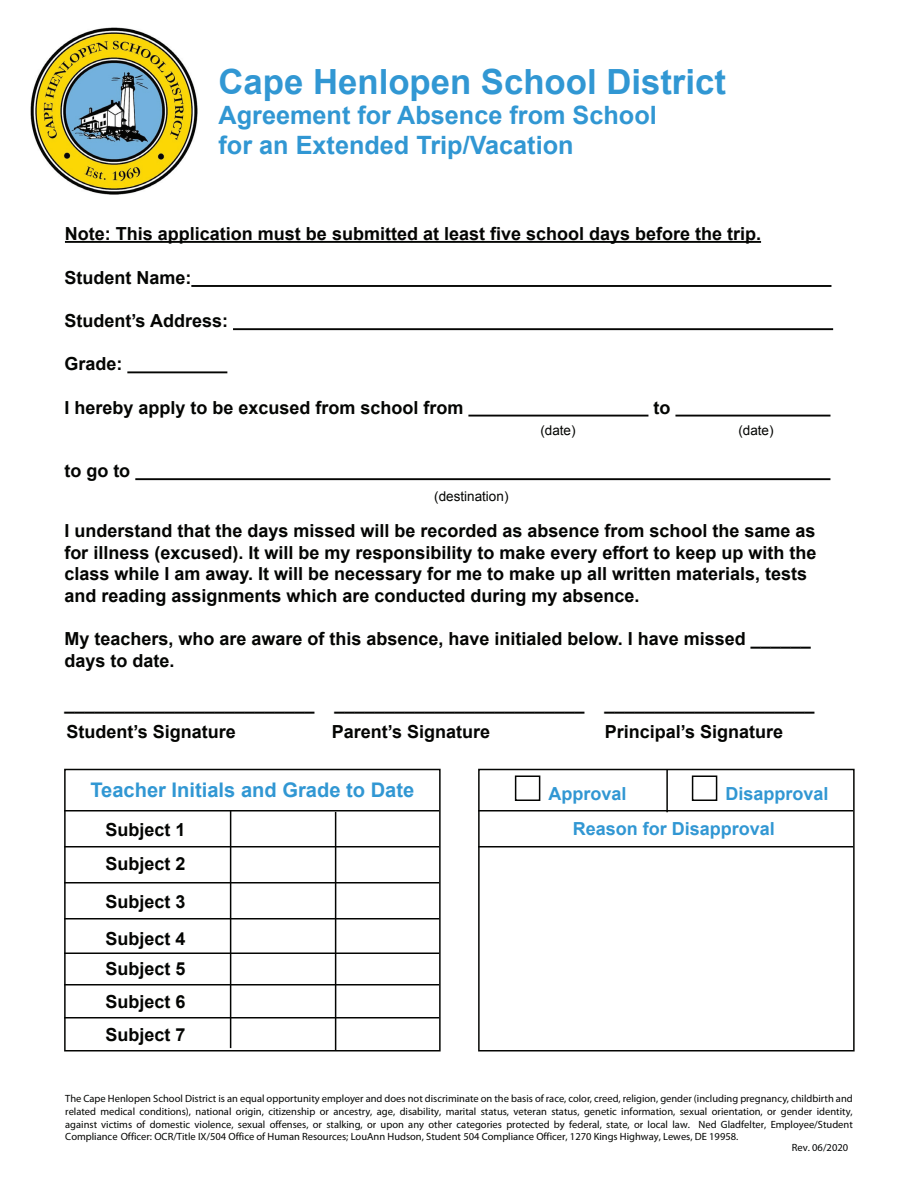
<style>
.page{position:relative;width:918px;height:1188px;background:#fff}
.page>*{position:absolute;margin:0;border:0;box-sizing:border-box;transform-origin:0 0}
.t1{font:700 34.65px "Arial";color:#3197d3}
.t2{font:700 25.2px/30.3px "Arial";color:#3197d3}
.t3{font:700 20.1px "Arial";color:#3197d3}
.t4{font:700 18px/21.6px "Arial";color:#040503}
.t5{font:700 18px/35.2px "Arial";color:#3197d3}
.t6{font:13.5px "Arial";color:#040503}
.t7{font:10.5px/12.6px "Myriad Pro";color:#040503;text-align:justify}
.t8{font:10.5px "Myriad Pro";color:#020303}
</style>
<div class="page">
<img style="left:30px;top:27px;width:168px;height:168px">
<hr style="left:65px;top:241px;width:696px;height:2px;background:#040503">
<hr style="left:191px;top:285px;width:640px;height:2px;background:#040503">
<hr style="left:233px;top:328px;width:600px;height:2px;background:#040503">
<hr style="left:127px;top:371px;width:100px;height:2px;background:#040503">
<hr style="left:468px;top:415px;width:180px;height:2px;background:#040503">
<hr style="left:675px;top:415px;width:155px;height:2px;background:#040503">
<hr style="left:135px;top:478px;width:695px;height:2px;background:#040503">
<div style="left:64px;top:769px;width:377px;height:283px;border:2px solid #040503"></div>
<hr style="left:64px;top:810px;width:375px;height:2px;background:#040503">
<hr style="left:64px;top:846px;width:375px;height:2px;background:#040503">
<hr style="left:64px;top:882px;width:375px;height:2px;background:#040503">
<hr style="left:64px;top:918px;width:375px;height:2px;background:#040503">
<hr style="left:64px;top:952px;width:375px;height:2px;background:#040503">
<hr style="left:64px;top:984px;width:375px;height:2px;background:#040503">
<hr style="left:64px;top:1017px;width:375px;height:1px;background:#040503">
<hr style="left:230px;top:810px;width:1px;height:238px;background:#040503">
<hr style="left:335px;top:812px;width:1px;height:238px;background:#040503">
<div style="left:478px;top:769px;width:377px;height:283px;border:2px solid #040503"></div>
<hr style="left:478px;top:810px;width:375px;height:2px;background:#040503">
<hr style="left:478px;top:846px;width:375px;height:2px;background:#040503">
<hr style="left:666px;top:770px;width:2px;height:42px;background:#040503">
<div style="left:515px;top:776px;width:25px;height:25px;border:2px solid #040503"></div>
<div style="left:692px;top:776px;width:25px;height:25px;border:2px solid #040503"></div>
<h1 class="t1" style="left:219px;top:58px;width:509px">Cape Henlopen School District</h1>
<h2 class="t2" style="left:219px;top:101px;width:440px">Agreement for Absence from School for an Extended Trip/Vacation</h2>
<p class="t4" style="left:65px;top:223px;width:698px">Note: This application must be submitted at least five school days before the trip.</p>
<p class="t4" style="left:64px;top:267px;width:129px">Student Name:</p>
<p class="t4" style="left:64px;top:311px;width:165px">Student’s Address:</p>
<p class="t4" style="left:64px;top:354px;width:60px">Grade:</p>
<p class="t4" style="left:64px;top:397px;width:401px">I hereby apply to be excused from school from</p>
<p class="t4" style="left:653px;top:397px;width:18px">to</p>
<p class="t4" style="left:64px;top:461px;width:67px">to go to</p>
<p class="t6" style="left:434px;top:487px;width:76px">(destination)</p>
<p class="t6" style="left:540px;top:421px;width:37px">(date)</p>
<p class="t6" style="left:738px;top:421px;width:37px">(date)</p>
<p class="t4" style="left:64px;top:521px;width:754px">I understand that the days missed will be recorded as absence from school the same as for illness (excused). It will be my responsibility to make every effort to keep up with the class while I am away. It will be necessary for me to make up all written materials, tests and reading assignments which are conducted during my absence.</p>
<p class="t4" style="left:64px;top:629px;width:748px">My teachers, who are aware of this absence, have initialed below. I have missed ______ days to date.</p>
<p class="t4" style="left:64px;top:693px;width:752px">_________________________ _________________________ _____________________</p>
<p class="t4" style="left:66px;top:721px;width:171px">Student’s Signature</p>
<p class="t4" style="left:332px;top:721px;width:160px">Parent’s Signature</p>
<p class="t4" style="left:605px;top:721px;width:180px">Principal’s Signature</p>
<p class="t3" style="left:90px;top:776px;width:326px">Teacher Initials and Grade to Date</p>
<p class="t4" style="left:105px;top:812px;width:82px;line-height:34.5px">Subject 1<br>Subject 2</p>
<p class="t4" style="left:105px;top:883px;width:82px;line-height:37.5px">Subject 3<br>Subject 4</p>
<p class="t4" style="left:105px;top:953px;width:82px;line-height:33px;text-align:justify">Subject 5<br>Subject 6<br>Subject 7</p>
<p class="t5" style="left:549px;top:777px;width:80px">Approval</p>
<p class="t5" style="left:573px;top:777px;width:257px;text-indent:153px">Disapproval<br>Reason for Disapproval</p>
<p class="t7" style="left:65px;top:1092px;width:789px">The Cape Henlopen School District is an equal opportunity employer and does not discriminate on the basis of race, color, creed, religion, gender (including pregnancy, childbirth and related medical conditions), national origin, citizenship or ancestry, age, disability, marital status, veteran status, genetic information, sexual orientation, or gender identity, against victims of domestic violence, sexual offenses, or stalking, or upon any other categories protected by federal, state, or local law. Ned Gladfelter, Employee/Student Compliance Officer: OCR/Title IX/504 Office of Human Resources; LouAnn Hudson, Student 504 Compliance Officer, 1270 Kings Highway, Lewes, DE 19958.</p>
<p class="t8" style="left:792px;top:1141px;width:58px">Rev. 06/2020</p>
</div>
